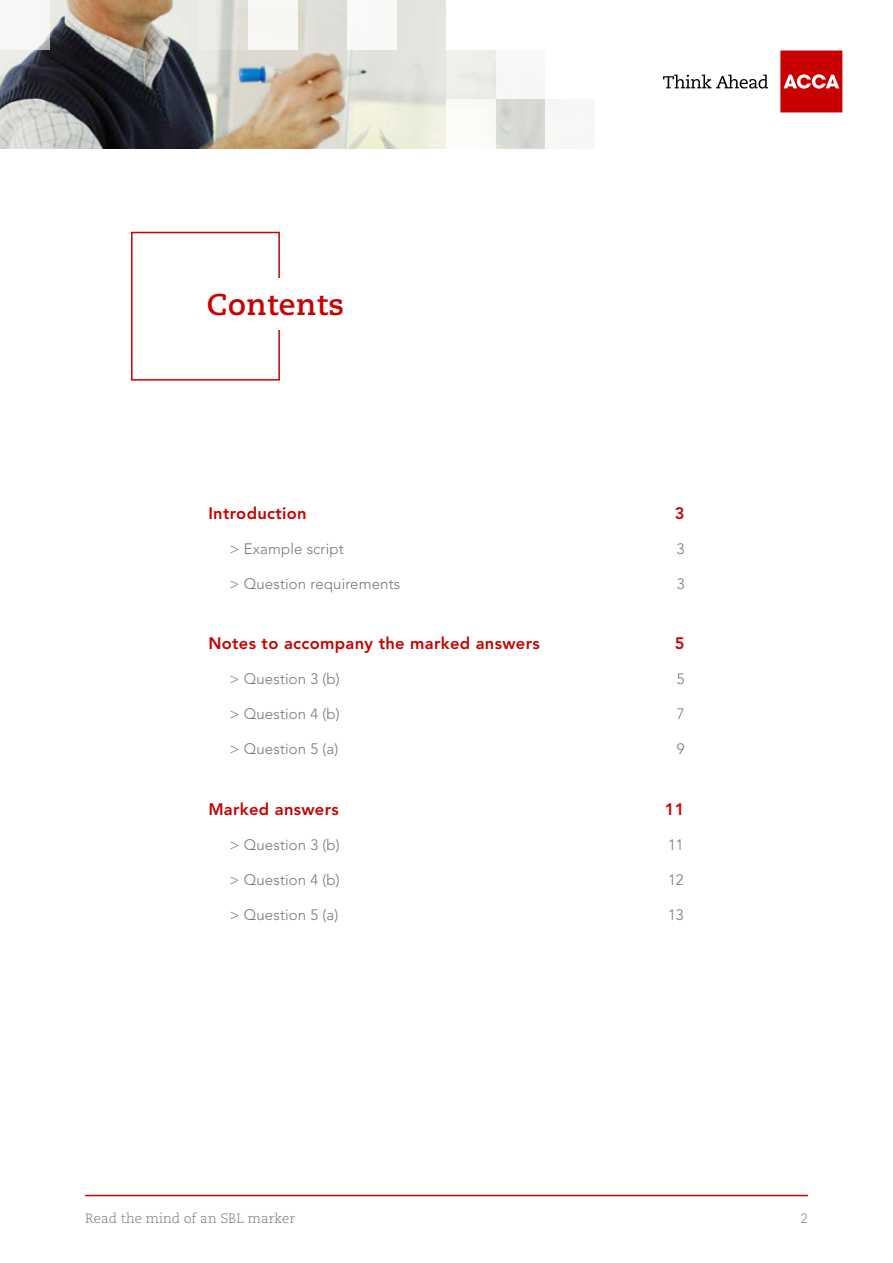
<style>
.page{position:relative;width:893px;height:1263px;background:#fff}
.page>*{position:absolute;margin:0;border:0;box-sizing:border-box;transform-origin:0 0}
.t1{font:700 30px "Caecilia";letter-spacing:.02em;color:#c80000}
.t2{font:800 16.5px "Avenir LT Std";letter-spacing:.02em;color:#c80000}
.t3{font:300 15px "Avenir LT Std";letter-spacing:.01em;color:#747678}
.t4{font:300 13.5px "Caecilia";color:#747678}
</style>
<div class="page">
<div style="left:0;top:0;width:50px;height:50px;background:#f7f7f5"></div>
<svg style="left:149px;top:0;width:49px;height:50px;background:#cdc7bd"></svg>
<svg style="left:50px;top:0;width:49px;height:50px;background:#978a80"></svg>
<svg style="left:198px;top:0;width:50px;height:50px;background:#e0e1db"></svg>
<div style="left:248px;top:0;width:50px;height:50px;background:#f7f7f4"></div>
<div style="left:298px;top:0;width:49px;height:50px;background:linear-gradient(to right,#deddd4,#ddded9)"></div>
<div style="left:347px;top:0;width:50px;height:50px;background:#f9f9f8"></div>
<div style="left:397px;top:0;width:49px;height:50px;background:#e3e4df"></div>
<svg style="left:99px;top:50px;width:50px;height:49px;background:#505255"></svg>
<svg style="left:99px;top:0;width:50px;height:50px;background:#aa8360"></svg>
<svg style="left:0;top:50px;width:50px;height:49px;background:#5d606a"></svg>
<svg style="left:149px;top:50px;width:49px;height:49px;background:#464a52"></svg>
<div style="left:50px;top:50px;width:49px;height:49px;background:linear-gradient(to right,#1e1d24,#111015)"></div>
<svg style="left:198px;top:50px;width:50px;height:49px;background:#c5cbc8"></svg>
<svg style="left:248px;top:50px;width:50px;height:49px;background:#c2bfb7"></svg>
<svg style="left:298px;top:50px;width:49px;height:49px;background:#c6a789"></svg>
<div style="left:347px;top:50px;width:50px;height:49px;background:linear-gradient(to right,#d9dbd6,#e0e0da)"></div>
<div style="left:397px;top:50px;width:49px;height:49px;background:#e3e4de"></div>
<div style="left:446px;top:50px;width:50px;height:49px;background:#eeeeeb"></div>
<div style="left:496px;top:50px;width:50px;height:49px;background:#f7f7f6"></div>
<svg style="left:99px;top:99px;width:50px;height:50px;background:#14161c"></svg>
<svg style="left:0;top:99px;width:50px;height:50px;background:#cfd0cb"></svg>
<svg style="left:149px;top:99px;width:49px;height:50px;background:#1f212d"></svg>
<svg style="left:50px;top:99px;width:49px;height:50px;background:#868988"></svg>
<svg style="left:198px;top:99px;width:50px;height:50px;background:#a39d90"></svg>
<svg style="left:248px;top:99px;width:50px;height:50px;background:#caad86"></svg>
<svg style="left:298px;top:99px;width:49px;height:50px;background:#c5ab8c"></svg>
<svg style="left:347px;top:99px;width:50px;height:50px;background:#ebebd8"></svg>
<div style="left:397px;top:99px;width:49px;height:50px;background:linear-gradient(to bottom,#e6e8da,#f0f2de)"></div>
<div style="left:496px;top:99px;width:50px;height:50px;background:#d6d8d3"></div>
<div style="left:546px;top:99px;width:49px;height:50px;background:#f7f7f6"></div>
<svg style="left:780px;top:50px;width:63px;height:63px;background:#cf2121"></svg>
<svg style="left:663px;top:75px;width:105px;height:14px"></svg>
<hr style="left:85px;top:1195px;width:723px;height:1px;background:#c80000">
<div style="left:131px;top:232px;width:149px;height:149px;border:2px solid #c80000"></div>
<div style="left:207px;top:278px;width:140px;height:52px;background:#fff"></div>
<h1 class="t1" style="left:207px;top:286px;width:139px">Contents</h1>
<p class="t2" style="left:208px;top:503px;width:100px">Introduction</p>
<p class="t2" style="left:675px;top:503px;width:11px">3</p>
<p class="t3" style="left:230px;top:539px;width:116px">&gt; Example script</p>
<p class="t3" style="left:677px;top:539px;width:9px">3</p>
<p class="t3" style="left:230px;top:574px;width:172px">&gt; Question requirements</p>
<p class="t3" style="left:677px;top:574px;width:9px">3</p>
<p class="t2" style="left:208px;top:634px;width:333px">Notes to accompany the marked answers</p>
<p class="t2" style="left:675px;top:634px;width:11px">5</p>
<p class="t3" style="left:230px;top:670px;width:112px">&gt; Question 3 (b)</p>
<p class="t3" style="left:677px;top:670px;width:9px">5</p>
<p class="t3" style="left:230px;top:705px;width:112px">&gt; Question 4 (b)</p>
<p class="t3" style="left:677px;top:705px;width:9px">7</p>
<p class="t3" style="left:230px;top:740px;width:110px">&gt; Question 5 (a)</p>
<p class="t3" style="left:677px;top:740px;width:9px">9</p>
<p class="t2" style="left:208px;top:799px;width:132px">Marked answers</p>
<p class="t2" style="left:665px;top:799px;width:21px">11</p>
<p class="t3" style="left:230px;top:836px;width:112px">&gt; Question 3 (b)</p>
<p class="t3" style="left:668px;top:836px;width:17px">11</p>
<p class="t3" style="left:230px;top:871px;width:112px">&gt; Question 4 (b)</p>
<p class="t3" style="left:668px;top:871px;width:17px">12</p>
<p class="t3" style="left:230px;top:906px;width:110px">&gt; Question 5 (a)</p>
<p class="t3" style="left:668px;top:906px;width:17px">13</p>
<p class="t4" style="left:85px;top:1210px;width:212px">Read the mind of an SBL marker</p>
<p class="t4" style="left:800px;top:1210px;width:9px">2</p>
</div>
